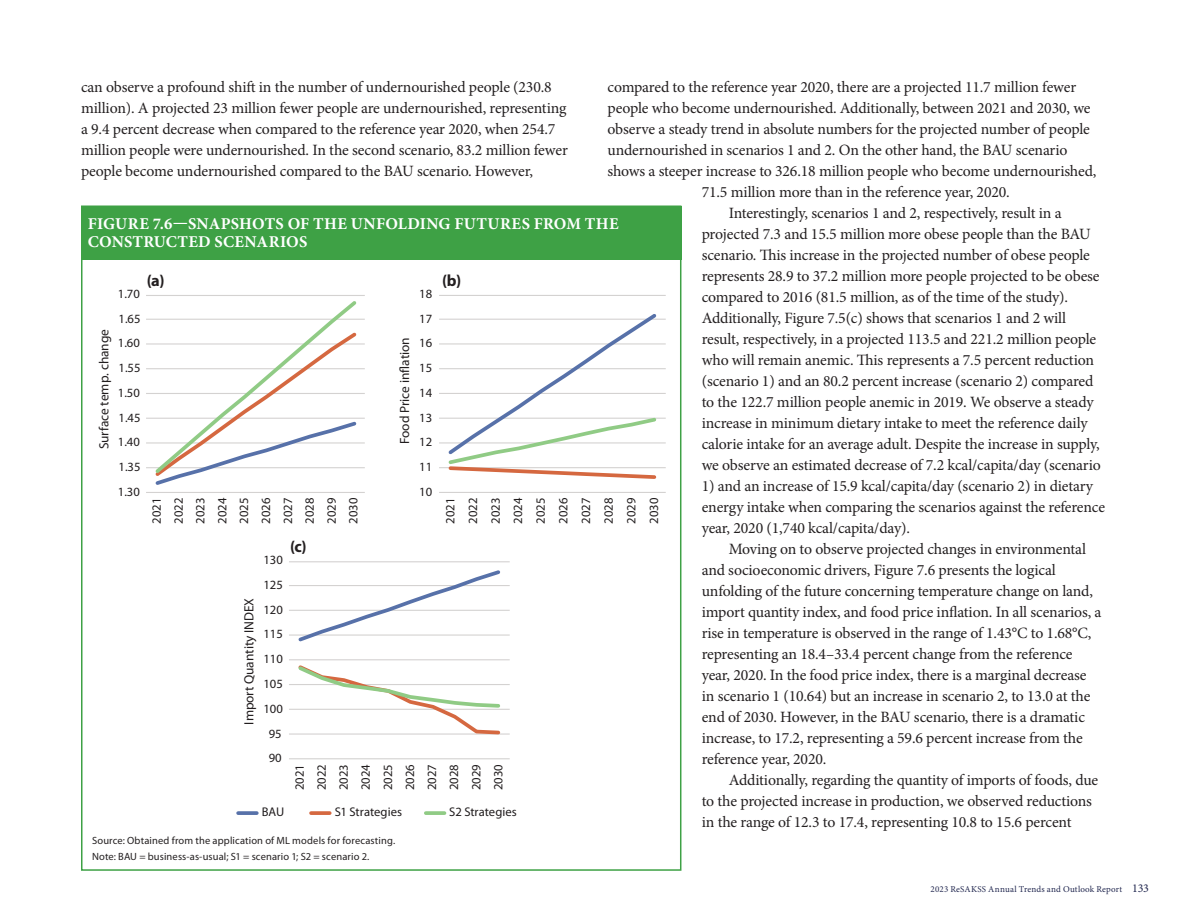
<style>
.page{position:relative;width:1188px;height:918px;background:#fff}
.page>*{position:absolute;margin:0;border:0;box-sizing:border-box;transform-origin:0 0}
.t1{font:700 16.5px/18px "Minion Pro";letter-spacing:.015em;color:#fff}
.t2{font:700 16.35px "Myriad Pro";color:#231f20}
.t3{font:15.75px/21px "Minion Pro";letter-spacing:-.01em;color:#231f20}
.t4{font:13.35px "Myriad Pro";letter-spacing:-.005em;color:#211d1e}
.t5{font:12.6px/21.9px "Myriad Pro";letter-spacing:-.005em;color:#211d1e;text-align:justify}
.t6{font:10.5px/15.5px "Myriad Pro";letter-spacing:.01em;color:#231f20}
.t7{font:9px "Minion Pro";letter-spacing:.025em;color:#222850}
.s1{font-size:12px}
</style>
<div class="page">
<div style="left:81px;top:206px;width:600px;height:665px;background:#fff;border:2px solid #3ea145"></div>
<div style="left:81px;top:206px;width:600px;height:54px;background:#3ea145"></div>
<svg style="left:238px;top:811px;width:19px;height:4px"></svg>
<svg style="left:311px;top:811px;width:19px;height:4px"></svg>
<svg style="left:426px;top:811px;width:18px;height:4px"></svg>
<hr style="left:146px;top:295px;width:219px;height:1px;background:#d4d2d1">
<hr style="left:146px;top:319px;width:219px;height:1px;background:#d4d2d1">
<hr style="left:146px;top:343px;width:219px;height:2px;background:#d4d2d1">
<hr style="left:146px;top:368px;width:219px;height:1px;background:#d4d2d1">
<hr style="left:146px;top:393px;width:219px;height:1px;background:#d4d2d1">
<hr style="left:146px;top:418px;width:219px;height:1px;background:#d4d2d1">
<hr style="left:146px;top:442px;width:219px;height:2px;background:#d4d2d1">
<hr style="left:146px;top:467px;width:219px;height:1px;background:#d4d2d1">
<hr style="left:146px;top:492px;width:219px;height:1px;background:#d4d2d1">
<svg style="left:152px;top:301px;width:208px;height:184px"></svg>
<hr style="left:439px;top:295px;width:227px;height:1px;background:#d4d2d1">
<hr style="left:439px;top:319px;width:227px;height:1px;background:#d4d2d1">
<hr style="left:439px;top:343px;width:227px;height:2px;background:#d4d2d1">
<hr style="left:439px;top:368px;width:227px;height:1px;background:#d4d2d1">
<hr style="left:439px;top:393px;width:227px;height:1px;background:#d4d2d1">
<hr style="left:439px;top:418px;width:227px;height:1px;background:#d4d2d1">
<hr style="left:439px;top:442px;width:227px;height:1px;background:#d4d2d1">
<hr style="left:439px;top:467px;width:227px;height:1px;background:#d4d2d1">
<hr style="left:439px;top:492px;width:227px;height:1px;background:#d4d2d1">
<svg style="left:445px;top:314px;width:215px;height:165px"></svg>
<hr style="left:289px;top:561px;width:221px;height:1px;background:#d4d2d1">
<hr style="left:289px;top:585px;width:221px;height:1px;background:#d4d2d1">
<hr style="left:289px;top:610px;width:221px;height:1px;background:#d4d2d1">
<hr style="left:289px;top:634px;width:221px;height:2px;background:#d4d2d1">
<hr style="left:289px;top:659px;width:221px;height:1px;background:#d4d2d1">
<hr style="left:289px;top:684px;width:221px;height:1px;background:#d4d2d1">
<hr style="left:289px;top:709px;width:221px;height:1px;background:#d4d2d1">
<hr style="left:289px;top:733px;width:221px;height:2px;background:#d4d2d1">
<hr style="left:289px;top:758px;width:221px;height:1px;background:#d4d2d1">
<svg style="left:296px;top:570px;width:207px;height:72px"></svg>
<svg style="left:295px;top:665px;width:207px;height:70px"></svg>
<p class="t3" style="left:81px;top:77px;width:488px">can observe a profound shift in the number of undernourished people (230.8 million). A projected 23 million fewer people are undernourished, representing a 9.4 percent decrease when compared to the reference year 2020, when 254.7 million people were undernourished. In the second scenario, 83.2 million fewer people become undernourished compared to the BAU scenario. However,</p>
<p class="t3" style="left:608px;top:77px;width:470px">compared to the reference year 2020, there are a projected 11.7 million fewer</p>
<p class="t3" style="left:608px;top:98px;width:485px">people who become undernourished. Additionally, between 2021 and 2030, we</p>
<p class="t3" style="left:608px;top:119px;width:484px">observe a steady trend in absolute numbers for the projected number of people</p>
<p class="t3" style="left:608px;top:140px;width:462px">undernourished in scenarios 1 and 2. On the other hand, the BAU scenario</p>
<p class="t3" style="left:608px;top:161px;width:490px">shows a steeper increase to 326.18 million people who become undernourished,</p>
<p class="t3" style="left:702px;top:182px;width:310px">71.5 million more than in the reference year, 2020.</p>
<p class="t3" style="left:729px;top:203px;width:335px">Interestingly, scenarios 1 and 2, respectively, result in a</p>
<p class="t3" style="left:702px;top:224px;width:391px">projected 7.3 and 15.5 million more obese people than the BAU</p>
<p class="t3" style="left:702px;top:245px;width:390px">scenario. This increase in the projected number of obese people</p>
<p class="t3" style="left:702px;top:266px;width:399px">represents 28.9 to 37.2 million more people projected to be obese</p>
<p class="t3" style="left:702px;top:287px;width:368px">compared to 2016 (81.5 million, as of the time of the study).</p>
<p class="t3" style="left:702px;top:308px;width:366px">Additionally, Figure 7.5(c) shows that scenarios 1 and 2 will</p>
<p class="t3" style="left:702px;top:329px;width:396px">result, respectively, in a projected 113.5 and 221.2 million people</p>
<p class="t3" style="left:702px;top:350px;width:394px">who will remain anemic. This represents a 7.5 percent reduction</p>
<p class="t3" style="left:702px;top:371px;width:393px">(scenario 1) and an 80.2 percent increase (scenario 2) compared</p>
<p class="t3" style="left:702px;top:392px;width:393px">to the 122.7 million people anemic in 2019. We observe a steady</p>
<p class="t3" style="left:702px;top:413px;width:387px">increase in minimum dietary intake to meet the reference daily</p>
<p class="t3" style="left:702px;top:434px;width:400px">calorie intake for an average adult. Despite the increase in supply,</p>
<p class="t3" style="left:702px;top:455px;width:401px">we observe an estimated decrease of 7.2 kcal/capita/day (scenario</p>
<p class="t3" style="left:702px;top:476px;width:405px">1) and an increase of 15.9 kcal/capita/day (scenario 2) in dietary energy intake when comparing the scenarios against the reference year, 2020 (1,740 kcal/capita/day).</p>
<p class="t3" style="left:702px;top:539px;width:401px;text-indent:27px">Moving on to observe projected changes in environmental and socioeconomic drivers, Figure 7.6 presents the logical unfolding of the future concerning temperature change on land, import quantity index, and food price inflation. In all scenarios, a rise in temperature is observed in the range of 1.43°C to 1.68°C, representing an 18.4–33.4 percent change from the reference year, 2020. In the food price index, there is a marginal decrease in scenario 1 (10.64) but an increase in scenario 2, to 13.0 at the end of 2030. However, in the BAU scenario, there is a dramatic increase, to 17.2, representing a 59.6 percent increase from the reference year, 2020.</p>
<p class="t3" style="left:702px;top:770px;width:398px;text-indent:27px">Additionally, regarding the quantity of imports of foods, due to the projected increase in production, we observed reductions in the range of 12.3 to 17.4, representing 10.8 to 15.6 percent</p>
<p class="t1" style="left:88px;top:214px;width:532px">FIGURE 7.6—SNAPSHOTS OF THE UNFOLDING FUTURES FROM THE<br>CONSTRUCTED SCENARIOS</p>
<p class="t2" style="left:147px;top:270px;width:19px">(a)</p>
<p class="t2" style="left:442px;top:270px;width:21px">(b)</p>
<p class="t5" style="left:419px;top:283px;width:14px">18</p>
<p class="t5" style="left:118px;top:283px;width:23px">1.70</p>
<p class="t5" style="left:119px;top:307px;width:23px">1.65</p>
<p class="t5" style="left:419px;top:307px;width:14px">17</p>
<p class="t4" style="left:96px;top:449px;width:122px;rotate:-90deg">Surface temp. change</p>
<p class="t4" style="left:397px;top:444px;width:109px;rotate:-90deg">Food Price in ation</p>
<p class="t5" style="left:419px;top:332px;width:14px">16</p>
<p class="t5" style="left:118px;top:332px;width:23px">1.60</p>
<p class="t5" style="left:419px;top:357px;width:14px">15</p>
<p class="t5" style="left:119px;top:357px;width:23px">1.55</p>
<p class="t5" style="left:118px;top:382px;width:23px">1.50</p>
<p class="t5" style="left:419px;top:382px;width:14px">14</p>
<p class="t5" style="left:419px;top:406px;width:14px">13</p>
<p class="t5" style="left:119px;top:406px;width:23px">1.45</p>
<p class="t5" style="left:419px;top:431px;width:14px">12</p>
<p class="t5" style="left:118px;top:431px;width:23px">1.40</p>
<p class="t5" style="left:119px;top:456px;width:23px">1.35</p>
<p class="t5" style="left:419px;top:456px;width:14px">11</p>
<p class="t5" style="left:419px;top:481px;width:14px">10</p>
<p class="t5" style="left:118px;top:481px;width:23px">1.30</p>
<p class="t5" style="left:439px;top:524px;width:27px;line-height:22.6px;rotate:-90deg">2021<br>2022<br>2023<br>2024<br>2025<br>2026<br>2027<br>2028<br>2029<br>2030</p>
<p class="t5" style="left:145px;top:524px;width:27px;rotate:-90deg">2021<br>2022<br>2023<br>2024<br>2025<br>2026<br>2027<br>2028<br>2029<br>2030</p>
<p class="t2" style="left:290px;top:536px;width:18px">(c)</p>
<p class="t5" style="left:263px;top:549px;width:21px">130</p>
<p class="t5" style="left:263px;top:574px;width:21px">125</p>
<p class="t4" style="left:241px;top:725px;width:128px;rotate:-90deg">Import Quantity INDEX</p>
<p class="t5" style="left:263px;top:598px;width:21px">120</p>
<p class="t5" style="left:263px;top:623px;width:21px">115</p>
<p class="t5" style="left:263px;top:648px;width:21px">110</p>
<p class="t5" style="left:263px;top:673px;width:21px">105</p>
<p class="t5" style="left:263px;top:697px;width:21px">100</p>
<p class="t5" style="left:269px;top:722px;width:14px">95</p>
<p class="t5" style="left:269px;top:747px;width:14px">90</p>
<p class="t5" style="left:288px;top:790px;width:27px;rotate:-90deg">2021<br>2022<br>2023<br>2024<br>2025<br>2026<br>2027<br>2028<br>2029<br>2030</p>
<p class="t5" style="left:262px;top:801px;width:24px">BAU</p>
<p class="t5" style="left:335px;top:801px;width:69px">S1 Strategies</p>
<p class="t5" style="left:449px;top:801px;width:69px">S2 Strategies</p>
<p class="t6" style="left:92px;top:833px;width:305px">Source: Obtained from the application of ML models for forecasting.<br>Note: BAU = business-as-usual; S1 = scenario 1; S2 = scenario 2.</p>
<p class="t7" style="left:930px;top:883px;width:220px">2023 ReSAKSS Annual Trends and Outlook Report <span class="s1">133</span></p>
</div>
